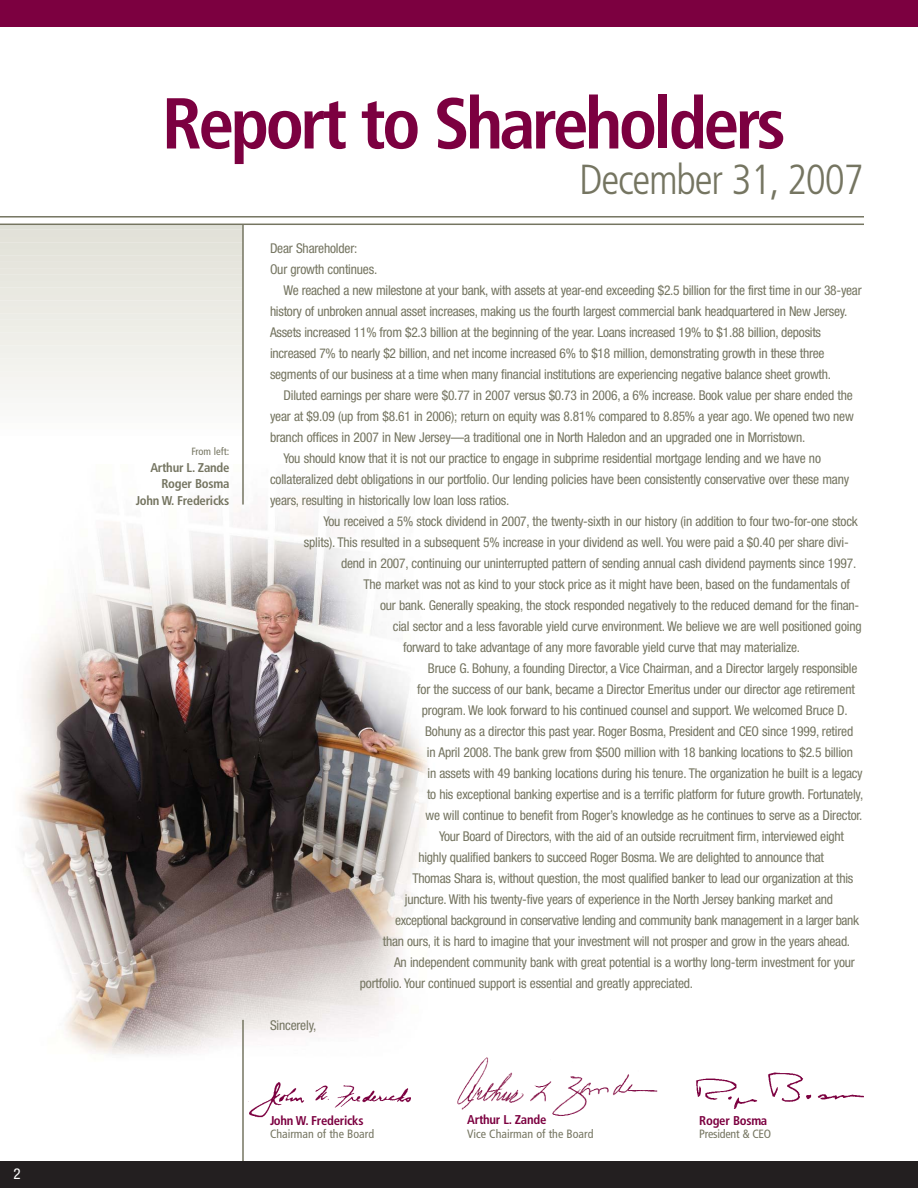
<style>
.page{position:relative;width:918px;height:1188px;background:#fff}
.page>*{position:absolute;margin:0;border:0;box-sizing:border-box;transform-origin:0 0}
.t1{font:700 condensed 72px "Frutiger";letter-spacing:-.05em;color:#7c0040}
.t2{font:300 condensed 42px "Frutiger";letter-spacing:-.03em;color:#757561}
.t3{font:condensed 15px "Helvetica Neue";color:#fff}
.t4{font:condensed 13.5px "Helvetica Neue";letter-spacing:-.015em;color:#757561}
.t5{font:700 condensed 12.75px/16.5px "Frutiger";letter-spacing:-.02em;color:#757561;text-align:right}
.t6{font:700 condensed 12.75px "Frutiger";letter-spacing:-.02em;color:#7c0040}
.t7{font:condensed 12px "Frutiger";color:#757561}
.t8{font:condensed 12px "Frutiger";letter-spacing:-.02em;color:#757561}
.t9{font:condensed 10.5px "Frutiger";color:#757561}
</style>
<div class="page">
<div style="left:0;top:422px;width:243px;height:8px;background:#fcfcfa"></div>
<div style="left:0;top:416px;width:243px;height:7px;background:#fafaf9"></div>
<div style="left:0;top:410px;width:243px;height:7px;background:#f9f9f7"></div>
<div style="left:0;top:403px;width:243px;height:7px;background:#f8f8f6"></div>
<div style="left:0;top:397px;width:243px;height:7px;background:#f7f7f5"></div>
<div style="left:0;top:390px;width:243px;height:7px;background:#f6f6f3"></div>
<div style="left:0;top:384px;width:243px;height:7px;background:#f5f5f2"></div>
<div style="left:0;top:377px;width:243px;height:8px;background:#f5f4f1"></div>
<div style="left:0;top:371px;width:243px;height:7px;background:#f4f3ef"></div>
<div style="left:0;top:365px;width:243px;height:7px;background:#f3f3ee"></div>
<div style="left:0;top:358px;width:243px;height:7px;background:#f2f2ed"></div>
<div style="left:0;top:352px;width:243px;height:7px;background:#f1f1ec"></div>
<div style="left:0;top:345px;width:243px;height:7px;background:#f0f0eb"></div>
<div style="left:0;top:339px;width:243px;height:7px;background:#f0efe9"></div>
<div style="left:0;top:332px;width:243px;height:7px;background:#efeee9"></div>
<div style="left:0;top:326px;width:243px;height:7px;background:#eeeee7"></div>
<div style="left:0;top:319px;width:243px;height:8px;background:#edede6"></div>
<div style="left:0;top:313px;width:243px;height:7px;background:#ecece6"></div>
<div style="left:0;top:307px;width:243px;height:7px;background:#ecebe4"></div>
<div style="left:0;top:300px;width:243px;height:7px;background:#ebeae4"></div>
<div style="left:0;top:294px;width:243px;height:7px;background:#eae9e2"></div>
<div style="left:0;top:287px;width:243px;height:7px;background:#e9e9e1"></div>
<div style="left:0;top:281px;width:243px;height:7px;background:#e8e8e0"></div>
<div style="left:0;top:274px;width:243px;height:7px;background:#e7e7df"></div>
<div style="left:0;top:268px;width:243px;height:7px;background:#e7e6de"></div>
<div style="left:0;top:261px;width:243px;height:8px;background:#e6e5dd"></div>
<div style="left:0;top:255px;width:243px;height:7px;background:#e5e4dc"></div>
<div style="left:0;top:249px;width:243px;height:7px;background:#e4e4db"></div>
<div style="left:0;top:242px;width:243px;height:7px;background:#e3e3da"></div>
<div style="left:0;top:236px;width:243px;height:7px;background:#e3e2d9"></div>
<div style="left:0;top:229px;width:243px;height:7px;background:#e2e1d9"></div>
<div style="left:0;top:225px;width:243px;height:5px;background:#dfe0d7"></div>
<img style="left:20px;top:500px;width:408px;height:555px">
<div style="left:0;top:0;width:918px;height:27px;background:#7c0040"></div>
<div style="left:0;top:1161px;width:918px;height:27px;background:#231f20"></div>
<hr style="left:0;top:216px;width:864px;height:2px;background:#757561">
<hr style="left:0;top:224px;width:864px;height:1px;background:#757561">
<hr style="left:242px;top:1020px;width:2px;height:141px;background:#757561">
<hr style="left:242px;top:224px;width:2px;height:281px;background:#757561">
<img style="left:242px;top:1074px;width:169px;height:44px">
<img style="left:457px;top:1057px;width:200px;height:59px">
<img style="left:696px;top:1072px;width:168px;height:37px">
<p class="t3" style="left:14px;top:1168px;width:9px">2</p>
<h1 class="t1" style="left:162px;top:94px;width:625px">Report to Shareholders</h1>
<h2 class="t2" style="left:579px;top:162px;width:286px">December 31, 2007</h2>
<p class="t9" style="left:191px;top:447px;width:40px">From left:</p>
<p class="t5" style="left:136px;top:460px;width:95px">Arthur L. Zande<br>Roger Bosma<br>John W. Fredericks</p>
<p class="t4" style="left:270px;top:243px;width:89px">Dear Shareholder:</p>
<p class="t4" style="left:270px;top:264px;width:109px">Our growth continues.</p>
<p class="t4" style="left:284px;top:285px;width:580px">We reached a new milestone at your bank, with assets at year-end exceeding $2.5 billion for the first time in our 38-year</p>
<p class="t4" style="left:270px;top:306px;width:579px">history of unbroken annual asset increases, making us the fourth largest commercial bank headquartered in New Jersey.</p>
<p class="t4" style="left:270px;top:327px;width:553px">Assets increased 11% from $2.3 billion at the beginning of the year. Loans increased 19% to $1.88 billion, deposits</p>
<p class="t4" style="left:270px;top:348px;width:556px">increased 7% to nearly $2 billion, and net income increased 6% to $18 million, demonstrating growth in these three</p>
<p class="t4" style="left:270px;top:369px;width:563px">segments of our business at a time when many financial institutions are experiencing negative balance sheet growth.</p>
<p class="t4" style="left:284px;top:390px;width:571px">Diluted earnings per share were $0.77 in 2007 versus $0.73 in 2006, a 6% increase. Book value per share ended the</p>
<p class="t4" style="left:270px;top:411px;width:585px">year at $9.09 (up from $8.61 in 2006); return on equity was 8.81% compared to 8.85% a year ago. We opened two new</p>
<p class="t4" style="left:270px;top:432px;width:537px">branch offices in 2007 in New Jersey—a traditional one in North Haledon and an upgraded one in Morristown.</p>
<p class="t4" style="left:284px;top:453px;width:539px">You should know that it is not our practice to engage in subprime residential mortgage lending and we have no</p>
<p class="t4" style="left:270px;top:474px;width:581px">collateralized debt obligations in our portfolio. Our lending policies have been consistently conservative over these many</p>
<p class="t4" style="left:270px;top:495px;width:241px">years, resulting in historically low loan loss ratios.</p>
<p class="t4" style="left:323px;top:516px;width:536px">You received a 5% stock dividend in 2007, the twenty-sixth in our history (in addition to four two-for-one stock</p>
<p class="t4" style="left:304px;top:537px;width:546px">splits). This resulted in a subsequent 5% increase in your dividend as well. You were paid a $0.40 per share divi-</p>
<p class="t4" style="left:341px;top:558px;width:517px">dend in 2007, continuing our uninterrupted pattern of sending annual cash dividend payments since 1997.</p>
<p class="t4" style="left:363px;top:579px;width:488px">The market was not as kind to your stock price as it might have been, based on the fundamentals of</p>
<p class="t4" style="left:380px;top:600px;width:481px">our bank. Generally speaking, the stock responded negatively to the reduced demand for the finan-</p>
<p class="t4" style="left:393px;top:621px;width:470px">cial sector and a less favorable yield curve environment. We believe we are well positioned going</p>
<p class="t4" style="left:403px;top:642px;width:399px">forward to take advantage of any more favorable yield curve that may materialize.</p>
<p class="t4" style="left:428px;top:663px;width:431px">Bruce G. Bohuny, a founding Director, a Vice Chairman, and a Director largely responsible</p>
<p class="t4" style="left:417px;top:684px;width:439px">for the success of our bank, became a Director Emeritus under our director age retirement</p>
<p class="t4" style="left:422px;top:705px;width:427px">program. We look forward to his continued counsel and support. We welcomed Bruce D.</p>
<p class="t4" style="left:425px;top:726px;width:430px">Bohuny as a director this past year. Roger Bosma, President and CEO since 1999, retired</p>
<p class="t4" style="left:427px;top:747px;width:428px">in April 2008. The bank grew from $500 million with 18 banking locations to $2.5 billion</p>
<p class="t4" style="left:428px;top:768px;width:437px">in assets with 49 banking locations during his tenure. The organization he built is a legacy</p>
<p class="t4" style="left:427px;top:789px;width:438px">to his exceptional banking expertise and is a terrific platform for future growth. Fortunately,</p>
<p class="t4" style="left:426px;top:810px;width:438px">we will continue to benefit from Roger’s knowledge as he continues to serve as a Director.</p>
<p class="t4" style="left:439px;top:831px;width:406px">Your Board of Directors, with the aid of an outside recruitment firm, interviewed eight</p>
<p class="t4" style="left:418px;top:852px;width:407px">highly qualified bankers to succeed Roger Bosma. We are delighted to announce that</p>
<p class="t4" style="left:413px;top:873px;width:442px">Thomas Shara is, without question, the most qualified banker to lead our organization at this</p>
<p class="t4" style="left:405px;top:894px;width:430px">juncture. With his twenty-five years of experience in the North Jersey banking market and</p>
<p class="t4" style="left:395px;top:915px;width:465px">exceptional background in conservative lending and community bank management in a larger bank</p>
<p class="t4" style="left:383px;top:936px;width:469px">than ours, it is hard to imagine that your investment will not prosper and grow in the years ahead.</p>
<p class="t4" style="left:394px;top:957px;width:462px">An independent community bank with great potential is a worthy long-term investment for your</p>
<p class="t4" style="left:360px;top:978px;width:335px">portfolio. Your continued support is essential and greatly appreciated.</p>
<p class="t4" style="left:270px;top:1020px;width:48px">Sincerely,</p>
<p class="t6" style="left:270px;top:1115px;width:95px">John W. Fredericks</p>
<p class="t7" style="left:270px;top:1129px;width:106px">Chairman of the Board</p>
<p class="t6" style="left:467px;top:1115px;width:81px">Arthur L. Zande</p>
<p class="t7" style="left:467px;top:1129px;width:128px">Vice Chairman of the Board</p>
<p class="t6" style="left:699px;top:1115px;width:70px">Roger Bosma</p>
<p class="t8" style="left:699px;top:1129px;width:73px">President &amp; CEO</p>
</div>
